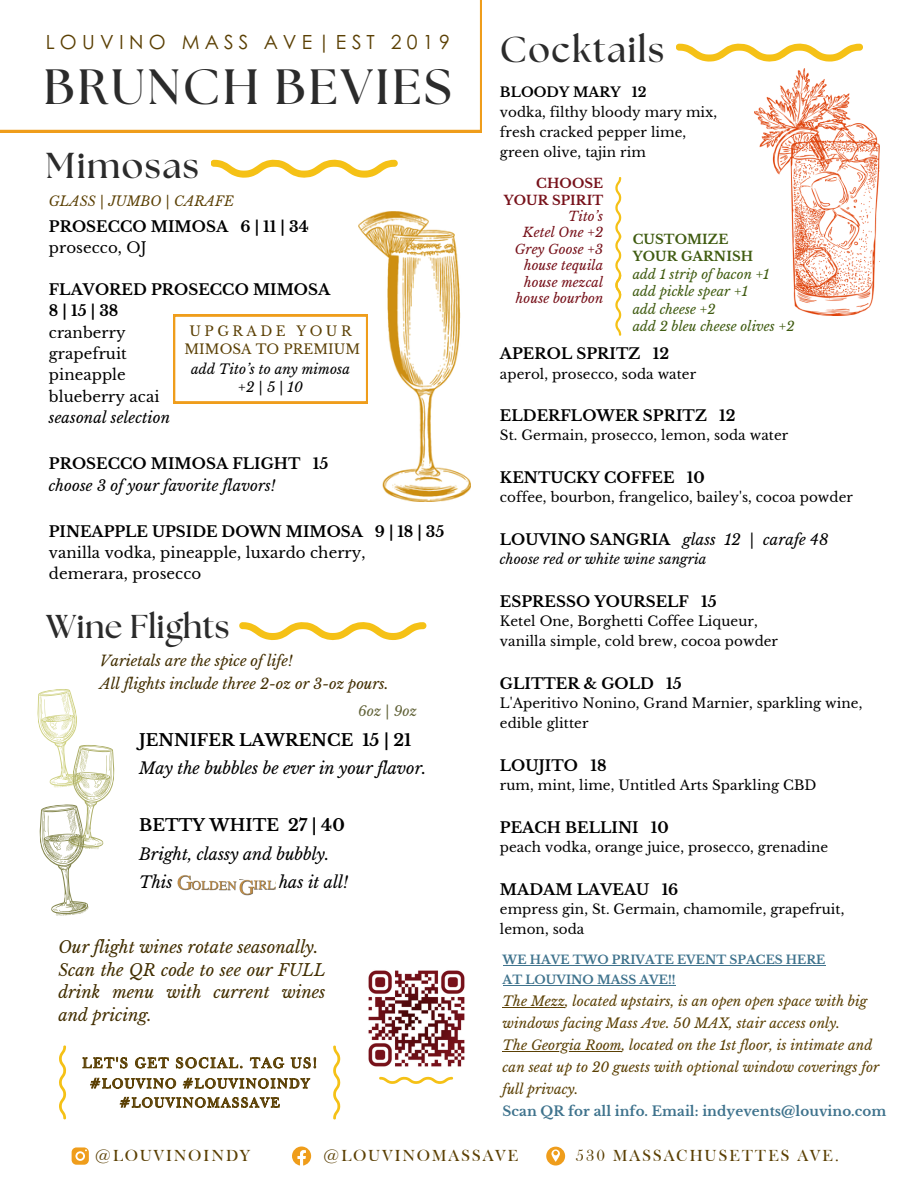
<style>
.page{position:relative;width:918px;height:1188px;background:#fff}
.page>*{position:absolute;margin:0;border:0;box-sizing:border-box;transform-origin:0 0}
.t1{font:700 49.5px "The Seasons";letter-spacing:.055em;color:#2b2b2b}
.t2{font:700 36px "The Seasons";letter-spacing:.04em;color:#2b2b2b}
.t3{font:700 33px "The Seasons";letter-spacing:.01em;color:#2b2b2b}
.t4{font:19.5px "Century Gothic";letter-spacing:.27em;color:#5b4004}
.t5{font:italic 16.5px/22.5px "Libre Baskerville";color:#422e01}
.t6{font:16.5px "Frys Baskerville BT";letter-spacing:.1em;color:#5b4004}
.t7{font:700 16.5px "Libre Baskerville";letter-spacing:.005em;color:#000}
.t8{font:italic 16.2px/28.2px "Libre Baskerville";color:#000}
.t9{font:15px/21.3px "Libre Baskerville";letter-spacing:.005em;color:#000}
.t10{font:700 15px/21.3px "Libre Baskerville";letter-spacing:.005em;color:#000}
.t11{font:italic 15px/21.3px "Libre Baskerville";letter-spacing:.005em;color:#000}
.t12{font:14.7px "Frys Baskerville BT";letter-spacing:.1em;color:#5b4004}
.t13{font:italic 14.55px "Libre Baskerville";color:#422e01}
.t14{font:13.8px/19.2px "Frys Baskerville BT";letter-spacing:.1em;color:#5b4004;text-align:center}
.t15{font:italic 13.8px "Libre Baskerville";color:#63643a}
.t16{font:13.5px/20.2px "Libre Baskerville";letter-spacing:.005em;color:#000}
.t17{font:italic 13.5px/22px "Libre Baskerville";letter-spacing:.005em;color:#5b4004}
.t18{font:italic 13.5px "Libre Baskerville";letter-spacing:.005em;color:#000}
.t19{font:700 13.5px "Libre Baskerville";letter-spacing:.005em;color:#3f738d}
.t20{font:13.5px/18px "Libre Baskerville";letter-spacing:.005em;color:#5b4004;text-align:center}
.t21{font:700 13.5px "Libre Baskerville";letter-spacing:.005em;color:#000}
.t22{font:italic 13.05px/17.4px "Libre Baskerville";letter-spacing:.005em;color:#3f5b10}
.t23{font:italic 13.05px/16.4px "Libre Baskerville";letter-spacing:.005em;color:#77111a;text-align:right}
.t24{font:700 13.05px/17.4px "Libre Baskerville";letter-spacing:.005em;color:#3f5b10}
.t25{font:700 13.05px/16.4px "Libre Baskerville";letter-spacing:.005em;color:#77111a;text-align:right}
.t26{font:700 12px/20px "Libre Baskerville";color:#3f738d}
.s1{font-weight:400}
.s2{font-weight:700}
.s3{font-style:italic}
.s4{font-weight:700;font-style:normal}
</style>
<div class="page">
<svg style="left:173px;top:315px;width:185px;height:88px"></svg>
<svg style="left:676px;top:43px;width:187px;height:19px"></svg>
<svg style="left:240px;top:622px;width:186px;height:18px"></svg>
<img style="left:755px;top:68px;width:125px;height:248px">
<svg style="left:0;top:0;width:482px;height:132px"></svg>
<img style="left:358px;top:211px;width:113px;height:290px">
<svg style="left:59px;top:1045px;width:7px;height:74px"></svg>
<svg style="left:333px;top:1046px;width:7px;height:73px"></svg>
<img style="left:177px;top:875px;width:60px;height:15px">
<img style="left:239px;top:880px;width:36px;height:15px">
<svg style="left:211px;top:159px;width:186px;height:19px"></svg>
<svg style="left:615px;top:177px;width:6px;height:159px"></svg>
<img style="left:368px;top:970px;width:97px;height:97px">
<svg style="left:37px;top:689px;width:78px;height:227px"></svg>
<svg style="left:379px;top:1077px;width:74px;height:7px"></svg>
<svg style="left:292px;top:1147px;width:19px;height:19px"></svg>
<svg style="left:72px;top:1147px;width:16px;height:17px"></svg>
<svg style="left:546px;top:1147px;width:19px;height:19px"></svg>
<svg style="left:82px;top:1056px;width:234px;height:13px"></svg>
<svg style="left:90px;top:1078px;width:220px;height:11px"></svg>
<svg style="left:120px;top:1096px;width:160px;height:12px"></svg>
<hr style="left:503px;top:965px;width:322px;height:1px;background:#3f738d">
<hr style="left:503px;top:985px;width:173px;height:1px;background:#3f738d">
<hr style="left:503px;top:1007px;width:62px;height:1px;background:#5b4004">
<hr style="left:503px;top:1051px;width:119px;height:1px;background:#5b4004">
<p class="t4" style="left:46px;top:27px;width:406px">LOUVINO MASS AVE|EST 2019</p>
<p class="t1" style="left:43px;top:65px;width:410px">BRUNCH BEVIES</p>
<h6 class="t2" style="left:46px;top:150px;width:155px">Mimosas</h6>
<p class="t17" style="left:49px;top:191px;width:187px">GLASS | JUMBO | CARAFE</p>
<h3 class="t10" style="left:49px;top:216px;width:261px">PROSECCO MIMOSA 6 | 11 | 34 <span class="s1">prosecco, OJ</span></h3>
<h1 class="t9" style="left:49px;top:279px;width:283px"><span class="s2">FLAVORED PROSECCO MIMOSA<br>8|15|38<br></span>cranberry<br>grapefruit<br>pineapple<br>blueberry acai<br><span class="s3">seasonal selection</span></h1>
<h2 class="t11" style="left:49px;top:453px;width:281px"><span class="s4">PROSECCO MIMOSA FLIGHT 15 </span>choose 3 of your favorite flavors!</h2>
<p class="t9" style="left:49px;top:521px;width:397px"><span class="s2">PINEAPPLE UPSIDE DOWN MIMOSA 9 | 18 | 35 </span>vanilla vodka, pineapple, luxardo cherry, demerara, prosecco</p>
<p class="t20" style="left:184px;top:323px;width:177px">UPGRADE YOUR<br>MIMOSA TO PREMIUM</p>
<p class="t18" style="left:191px;top:361px;width:161px">add Tito’s to any mimosa</p>
<p class="t18" style="left:238px;top:379px;width:66px">+2|5|10</p>
<p class="t3" style="left:46px;top:612px;width:185px">Wine Flights</p>
<p class="t13" style="left:100px;top:652px;width:194px">Varietals are the spice of life!</p>
<p class="t13" style="left:100px;top:675px;width:290px">All flights include three 2-oz or 3-oz pours.</p>
<p class="t15" style="left:358px;top:703px;width:60px">6oz | 9oz</p>
<h5 class="t7" style="left:139px;top:730px;width:274px">JENNIFER LAWRENCE 15 | 21</h5>
<h5 class="t8" style="left:139px;top:754px;width:289px">May the bubbles be ever in your flavor.</h5>
<h5 class="t7" style="left:139px;top:815px;width:207px">BETTY WHITE 27 | 40</h5>
<h5 class="t8" style="left:139px;top:840px;width:192px">Bright, classy and bubbly.<br>This</h5>
<h5 class="t8" style="left:279px;top:868px;width:71px">has it all!</h5>
<p class="t5" style="left:58px;top:936px;width:269px">Our flight wines rotate seasonally.<br>Scan the QR code to see our FULL drink menu with current wines and pricing.</p>
<p class="t12" style="left:82px;top:1054px;width:236px">LET'S GET SOCIAL. TAG US!</p>
<p class="t14" style="left:90px;top:1073px;width:221px">#LOUVINO #LOUVINOINDY #LOUVINOMASSAVE</p>
<p class="t2" style="left:500px;top:33px;width:166px">Cocktails</p>
<p class="t21" style="left:500px;top:84px;width:148px">BLOODY MARY 12</p>
<p class="t16" style="left:500px;top:102px;width:219px">vodka, filthy bloody mary mix, fresh cracked pepper lime, green olive, tajin rim</p>
<p class="t25" style="left:504px;top:176px;width:101px">CHOOSE<br>YOUR SPIRIT</p>
<p class="t23" style="left:515px;top:208px;width:90px">Tito’s<br>Ketel One +2<br>Grey Goose +3 house tequila house mezcal house bourbon</p>
<p class="t24" style="left:633px;top:231px;width:122px">CUSTOMIZE<br>YOUR GARNISH</p>
<p class="t22" style="left:633px;top:266px;width:163px">add 1 strip of bacon +1 add pickle spear +1<br>add cheese +2<br>add 2 bleu cheese olives +2</p>
<p class="t10" style="left:500px;top:344px;width:171px">APEROL SPRITZ 12</p>
<p class="t16" style="left:500px;top:364px;width:198px">aperol, prosecco, soda water</p>
<h2 class="t10" style="left:500px;top:405px;width:237px">ELDERFLOWER SPRITZ 12</h2>
<p class="t16" style="left:500px;top:426px;width:290px">St. Germain, prosecco, lemon, soda water</p>
<p class="t10" style="left:500px;top:467px;width:206px">KENTUCKY COFFEE 10</p>
<p class="t16" style="left:500px;top:487px;width:355px">coffee, bourbon, frangelico, bailey's, cocoa powder</p>
<p class="t11" style="left:500px;top:529px;width:330px"><span class="s4">LOUVINO SANGRIA</span> glass 12 | carafe 48</p>
<p class="t18" style="left:500px;top:551px;width:208px">choose red or white wine sangria</p>
<h5 class="t10" style="left:500px;top:591px;width:218px">ESPRESSO YOURSELF 15</h5>
<h5 class="t16" style="left:500px;top:611px;width:259px">Ketel One, Borghetti Coffee Liqueur,</h5>
<p class="t16" style="left:500px;top:631px;width:280px">vanilla simple, cold brew, cocoa powder</p>
<p class="t10" style="left:500px;top:673px;width:183px">GLITTER &amp; GOLD 15</p>
<p class="t16" style="left:500px;top:693px;width:364px">L'Aperitivo Nonino, Grand Marnier, sparkling wine,</p>
<p class="t16" style="left:500px;top:714px;width:90px">edible glitter</p>
<h5 class="t10" style="left:500px;top:755px;width:108px">LOUJITO 18</h5>
<p class="t16" style="left:500px;top:775px;width:318px">rum, mint, lime, Untitled Arts Sparkling CBD</p>
<h6 class="t10" style="left:500px;top:817px;width:170px">PEACH BELLINI 10</h6>
<p class="t16" style="left:500px;top:837px;width:330px">peach vodka, orange juice, prosecco, grenadine</p>
<p class="t10" style="left:500px;top:879px;width:180px">MADAM LAVEAU 16</p>
<p class="t16" style="left:500px;top:899px;width:346px">empress gin, St. Germain, chamomile, grapefruit,</p>
<h2 class="t16" style="left:500px;top:919px;width:86px">lemon, soda</h2>
<p class="t26" style="left:503px;top:950px;width:324px">WE HAVE TWO PRIVATE EVENT SPACES HERE<br>AT LOUVINO MASS AVE!!</p>
<p class="t17" style="left:503px;top:990px;width:378px">The Mezz, located upstairs, is an open open space with big windows facing Mass Ave. 50 MAX, stair access only.<br>The Georgia Room, located on the 1st floor, is intimate and can seat up to 20 guests with optional window coverings for full privacy.</p>
<p class="t19" style="left:503px;top:1103px;width:385px">Scan QR for all info. Email: indyevents@louvino.com</p>
<p class="t6" style="left:95px;top:1145px;width:157px">@LOUVINOINDY</p>
<p class="t6" style="left:323px;top:1145px;width:197px">@LOUVINOMASSAVE</p>
<p class="t6" style="left:576px;top:1145px;width:265px">530 MASSACHUSETTES AVE.</p>
</div>
